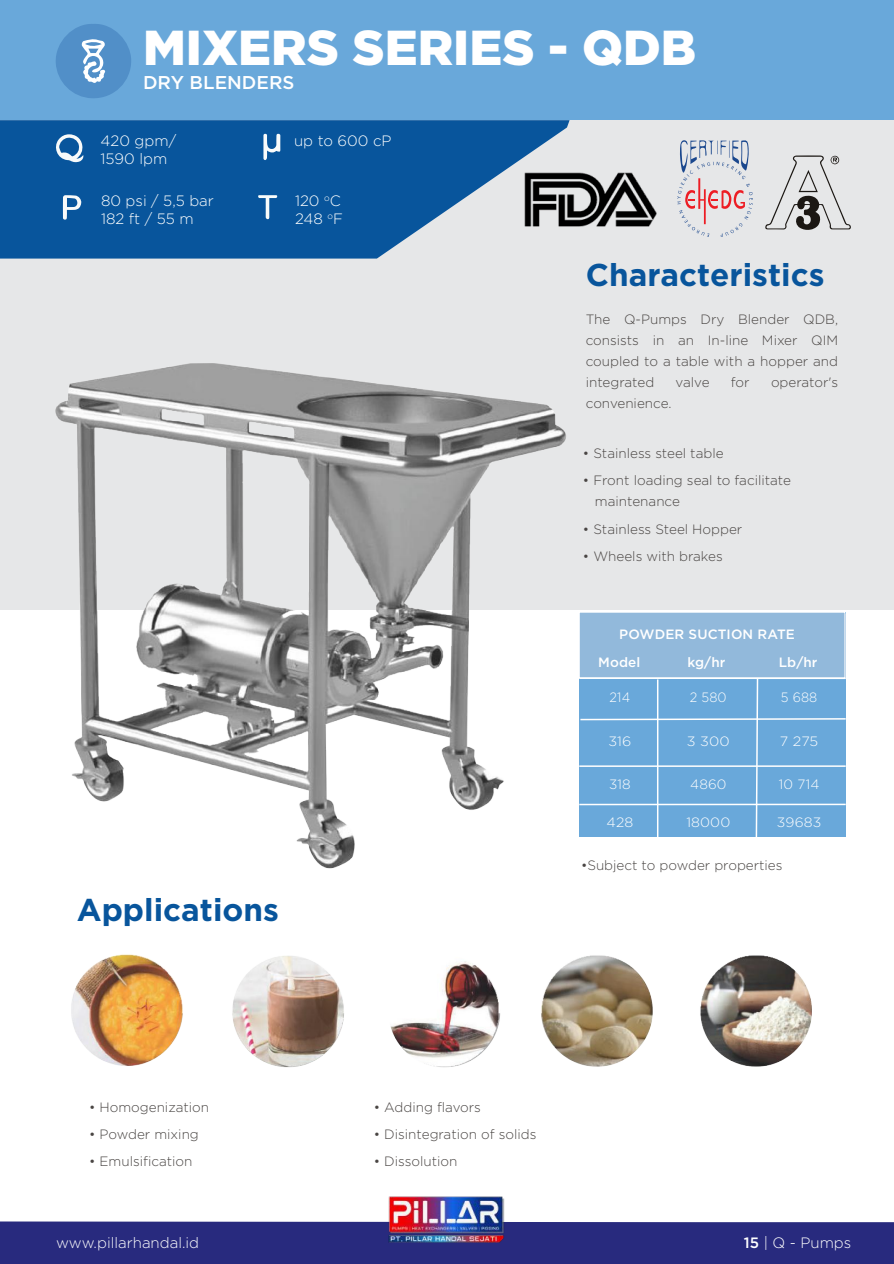
<style>
.page{position:relative;width:894px;height:1264px;background:#fff}
.page>*{position:absolute;margin:0;border:0;box-sizing:border-box;transform-origin:0 0}
.t1{font:900 49.05px "Gotham";color:#fff}
.t2{font:700 31.5px "Gotham";color:#08559c}
.t3{font:500 18.45px "Gotham";color:#fff}
.t4{font:300 15px/18px "Gotham";color:#fff}
.t5{font:300 13.5px/21px "Gotham";color:#494543;text-align:justify}
.t6{font:500 13.5px/27.6px "Gotham";letter-spacing:.01em;color:#fff}
.t7{font:300 13.5px "Gotham";letter-spacing:.01em;color:#fff;scale:1.04 1}
.t8{font:300 13.5px "Gotham";letter-spacing:.01em;color:#fff}
.t9{font:300 13.5px "Gotham";letter-spacing:.01em;color:#fff;scale:.95 1}
.t10{font:300 13.5px "Gotham";letter-spacing:.01em;color:#fff;scale:1.07 1}
.s1{font-weight:500}
</style>
<div class="page">
<div style="left:0;top:0;width:894px;height:609px;background:#e6e7e8"></div>
<svg style="left:0;top:120px;width:569px;height:138px;background:#2669a6"></svg>
<div style="left:0;top:0;width:894px;height:120px;background:#69a8da"></div>
<img style="left:36px;top:363px;width:560px;height:506px">
<svg style="left:53px;top:134px;width:31px;height:28px"></svg>
<svg style="left:63px;top:195px;width:19px;height:24px"></svg>
<svg style="left:258px;top:195px;width:19px;height:24px"></svg>
<svg style="left:263px;top:134px;width:17px;height:26px"></svg>
<svg style="left:56px;top:24px;width:75px;height:74px"></svg>
<div style="left:579px;top:611px;width:266px;height:67px;background:#92b9db;border:1px solid #fff"></div>
<svg style="left:579px;top:676px;width:267px;height:163px;background:#71addc"></svg>
<hr style="left:657px;top:679px;width:1px;height:157px;background:#fff">
<img style="left:71px;top:954px;width:112px;height:112px">
<img style="left:232px;top:956px;width:112px;height:112px">
<img style="left:390px;top:961px;width:111px;height:107px">
<img style="left:541px;top:955px;width:111px;height:112px">
<img style="left:700px;top:955px;width:111px;height:112px">
<div style="left:0;top:1221px;width:894px;height:42px;background:#282a7e"></div>
<svg style="left:765px;top:155px;width:86px;height:75px"></svg>
<svg style="left:677px;top:140px;width:76px;height:97px"></svg>
<img style="left:525px;top:172px;width:131px;height:55px">
<img style="left:388px;top:1196px;width:117px;height:45px">
<h1 class="t1" style="left:143px;top:19px;width:554px">MIXERS SERIES - QDB</h1>
<h3 class="t3" style="left:143px;top:71px;width:153px">DRY BLENDERS</h3>
<p class="t4" style="left:101px;top:132px;width:77px">420 gpm/<br>1590 lpm</p>
<p class="t4" style="left:101px;top:192px;width:114px">80 psi / 5,5 bar<br>182 ft / 55 m</p>
<p class="t4" style="left:295px;top:192px;width:49px">120 <sup>o</sup>C<br>248 <sup>o</sup>F</p>
<p class="t4" style="left:294px;top:132px;width:99px">up to 600 cP</p>
<h2 class="t2" style="left:77px;top:888px;width:204px">Applications</h2>
<h2 class="t2" style="left:586px;top:253px;width:240px">Characteristics</h2>
<p class="t5" style="left:585px;top:308px;width:254px">The Q-Pumps Dry Blender QDB, consists in an In-line Mixer QIM coupled to a table with a hopper and integrated</p>
<p class="t5" style="left:675px;top:371px;width:35px">valve</p>
<p class="t5" style="left:730px;top:371px;width:20px">for</p>
<p class="t5" style="left:771px;top:371px;width:69px">operator's</p>
<p class="t5" style="left:586px;top:392px;width:87px">convenience.</p>
<p class="t5" style="left:583px;top:443px;width:142px">• Stainless steel table</p>
<p class="t5" style="left:595px;top:470px;width:197px;text-indent:-12px">• Front loading seal to facilitate maintenance</p>
<p class="t5" style="left:583px;top:518px;width:161px">• Stainless Steel Hopper</p>
<p class="t5" style="left:583px;top:545px;width:141px">• Wheels with brakes</p>
<p class="t6" style="left:598px;top:620px;width:198px;text-indent:21px">POWDER SUCTION RATE<br>Model</p>
<p class="t6" style="left:687px;top:648px;width:40px">kg/hr</p>
<p class="t6" style="left:778px;top:648px;width:40px">Lb/hr</p>
<p class="t9" style="left:609px;top:689px;width:23px">214</p>
<p class="t10" style="left:608px;top:733px;width:23px">316</p>
<p class="t8" style="left:609px;top:776px;width:23px">318</p>
<p class="t7" style="left:606px;top:814px;width:27px">428</p>
<p class="t9" style="left:690px;top:689px;width:40px">2 580</p>
<p class="t10" style="left:687px;top:733px;width:42px">3 300</p>
<p class="t8" style="left:690px;top:776px;width:38px">4860</p>
<p class="t7" style="left:686px;top:814px;width:44px">18000</p>
<p class="t9" style="left:781px;top:689px;width:40px">5 688</p>
<p class="t10" style="left:780px;top:733px;width:37px">7 275</p>
<p class="t8" style="left:778px;top:776px;width:42px">10 714</p>
<p class="t7" style="left:776px;top:814px;width:44px">39683</p>
<p class="t5" style="left:581px;top:854px;width:203px">•Subject to powder properties</p>
<p class="t5" style="left:89px;top:1096px;width:122px">• Homogenization</p>
<p class="t5" style="left:89px;top:1123px;width:111px">• Powder mixing</p>
<p class="t5" style="left:89px;top:1150px;width:105px">• Emulsification</p>
<p class="t5" style="left:374px;top:1096px;width:109px">• Adding flavors</p>
<p class="t5" style="left:374px;top:1123px;width:164px">• Disintegration of solids</p>
<p class="t5" style="left:374px;top:1150px;width:85px">• Dissolution</p>
<p class="t4" style="left:56px;top:1233px;width:144px">www.pillarhandal.id</p>
<p class="t4" style="left:744px;top:1233px;width:109px"><span class="s1">15</span> | Q - Pumps</p>
</div>
